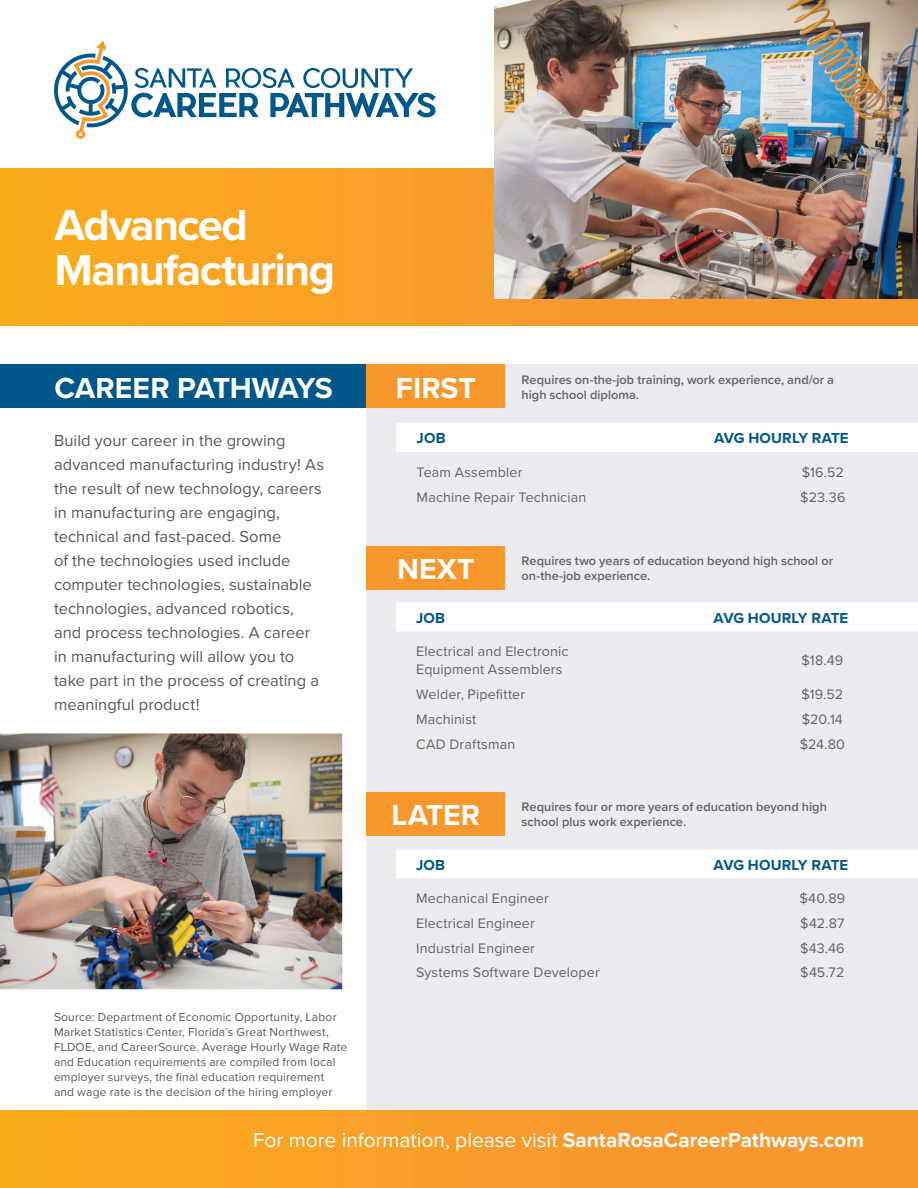
<style>
.page{position:relative;width:918px;height:1188px;background:#fff}
.page>*{position:absolute;margin:0;border:0;box-sizing:border-box;transform-origin:0 0}
.t1{font:700 45px/45px "Proxima Nova";letter-spacing:-.035em;color:#fff}
.t2{font:700 30px "Proxima Nova";color:#fff}
.t3{font:21px "Proxima Nova";color:#fff}
.t4{font:16.5px/24px "Proxima Nova";letter-spacing:.005em;color:#57585a}
.t5{font:700 15px "Proxima Nova";letter-spacing:.005em;color:#005789}
.t6{font:14.25px/18px "Proxima Nova";letter-spacing:.01em;color:#636366}
.t7{font:600 12.75px "Proxima Nova";color:#636366}
.t8{font:12px/15px "Proxima Nova";letter-spacing:.015em;color:#57585a}
.s1{font-weight:700}
</style>
<div class="page">
<div style="left:367px;top:364px;width:551px;height:746px;background:#eaecef"></div>
<div style="left:0;top:168px;width:918px;height:157px;background:#f9a325"></div>
<div style="left:0;top:1110px;width:918px;height:78px;background:linear-gradient(to right,#faac1d,#f69233)"></div>
<img style="left:0;top:733px;width:342px;height:256px">
<div style="left:396px;top:423px;width:522px;height:29px;background:#fff"></div>
<div style="left:396px;top:602px;width:522px;height:29px;background:#fff"></div>
<div style="left:396px;top:849px;width:522px;height:29px;background:#fff"></div>
<div style="left:0;top:364px;width:367px;height:44px;background:#005789"></div>
<div style="left:367px;top:364px;width:138px;height:44px;background:#f7972e"></div>
<div style="left:367px;top:546px;width:138px;height:43px;background:#f7972e"></div>
<div style="left:367px;top:792px;width:138px;height:43px;background:#f7972e"></div>
<img style="left:495px;top:0;width:423px;height:298px">
<svg style="left:54px;top:40px;width:382px;height:99px"></svg>
<h1 class="t1" style="left:54px;top:201px;width:282px">Advanced<br>Manufacturing</h1>
<h2 class="t2" style="left:54px;top:365px;width:280px">CAREER PATHWAYS</h2>
<h2 class="t2" style="left:396px;top:365px;width:82px">FIRST</h2>
<p class="t7" style="left:522px;top:370px;width:314px">Requires on-the-job training, work experience, and/or a</p>
<p class="t7" style="left:522px;top:385px;width:119px">high school diploma.</p>
<p class="t4" style="left:54px;top:428px;width:272px">Build your career in the growing advanced manufacturing industry! As the result of new technology, careers in manufacturing are engaging, technical and fast-paced. Some<br>of the technologies used include computer technologies, sustainable technologies, advanced robotics, and process technologies. A career in manufacturing will allow you to take part in the process of creating a meaningful product!</p>
<p class="t8" style="left:54px;top:1009px;width:295px">Source: Department of Economic Opportunity, Labor Market Statistics Center, Florida’s Great Northwest, FLDOE, and CareerSource. Average Hourly Wage Rate and Education requirements are compiled from local employer surveys, the final education requirement and wage rate is the decision of the hiring employer</p>
<p class="t5" style="left:417px;top:427px;width:30px">JOB</p>
<p class="t5" style="left:714px;top:427px;width:136px">AVG HOURLY RATE</p>
<p class="t6" style="left:417px;top:462px;width:107px">Team Assembler</p>
<p class="t6" style="left:802px;top:462px;width:44px">$16.52</p>
<p class="t6" style="left:417px;top:487px;width:171px">Machine Repair Technician</p>
<p class="t6" style="left:800px;top:487px;width:47px">$23.36</p>
<p class="t7" style="left:522px;top:551px;width:313px">Requires two years of education beyond high school or</p>
<h2 class="t2" style="left:397px;top:547px;width:79px">NEXT</h2>
<p class="t7" style="left:522px;top:566px;width:130px">on-the-job experience.</p>
<p class="t5" style="left:416px;top:607px;width:30px">JOB</p>
<p class="t5" style="left:714px;top:607px;width:136px">AVG HOURLY RATE</p>
<p class="t6" style="left:416px;top:642px;width:154px">Electrical and Electronic<br>Equipment Assemblers</p>
<p class="t6" style="left:802px;top:651px;width:43px">$18.49</p>
<p class="t6" style="left:416px;top:685px;width:110px">Welder, Pipefitter</p>
<p class="t6" style="left:802px;top:685px;width:43px">$19.52</p>
<p class="t6" style="left:416px;top:709px;width:62px">Machinist</p>
<p class="t6" style="left:802px;top:709px;width:43px">$20.14</p>
<p class="t6" style="left:416px;top:734px;width:101px">CAD Draftsman</p>
<p class="t6" style="left:800px;top:734px;width:47px">$24.80</p>
<p class="t7" style="left:522px;top:797px;width:307px">Requires four or more years of education beyond high</p>
<h2 class="t2" style="left:392px;top:793px;width:90px">LATER</h2>
<p class="t7" style="left:522px;top:812px;width:166px">school plus work experience.</p>
<p class="t5" style="left:416px;top:854px;width:30px">JOB</p>
<p class="t5" style="left:714px;top:854px;width:136px">AVG HOURLY RATE</p>
<p class="t6" style="left:416px;top:889px;width:134px">Mechanical Engineer</p>
<p class="t6" style="left:799px;top:889px;width:47px">$40.89</p>
<p class="t6" style="left:416px;top:914px;width:120px">Electrical Engineer</p>
<p class="t6" style="left:800px;top:914px;width:46px">$42.87</p>
<p class="t6" style="left:416px;top:938px;width:120px">Industrial Engineer</p>
<p class="t6" style="left:800px;top:938px;width:46px">$43.46</p>
<p class="t6" style="left:416px;top:963px;width:185px">Systems Software Developer</p>
<p class="t6" style="left:800px;top:963px;width:46px">$45.72</p>
<p class="t3" style="left:253px;top:1125px;width:612px">For more information, please visit <span class="s1">SantaRosaCareerPathways.com</span></p>
</div>
